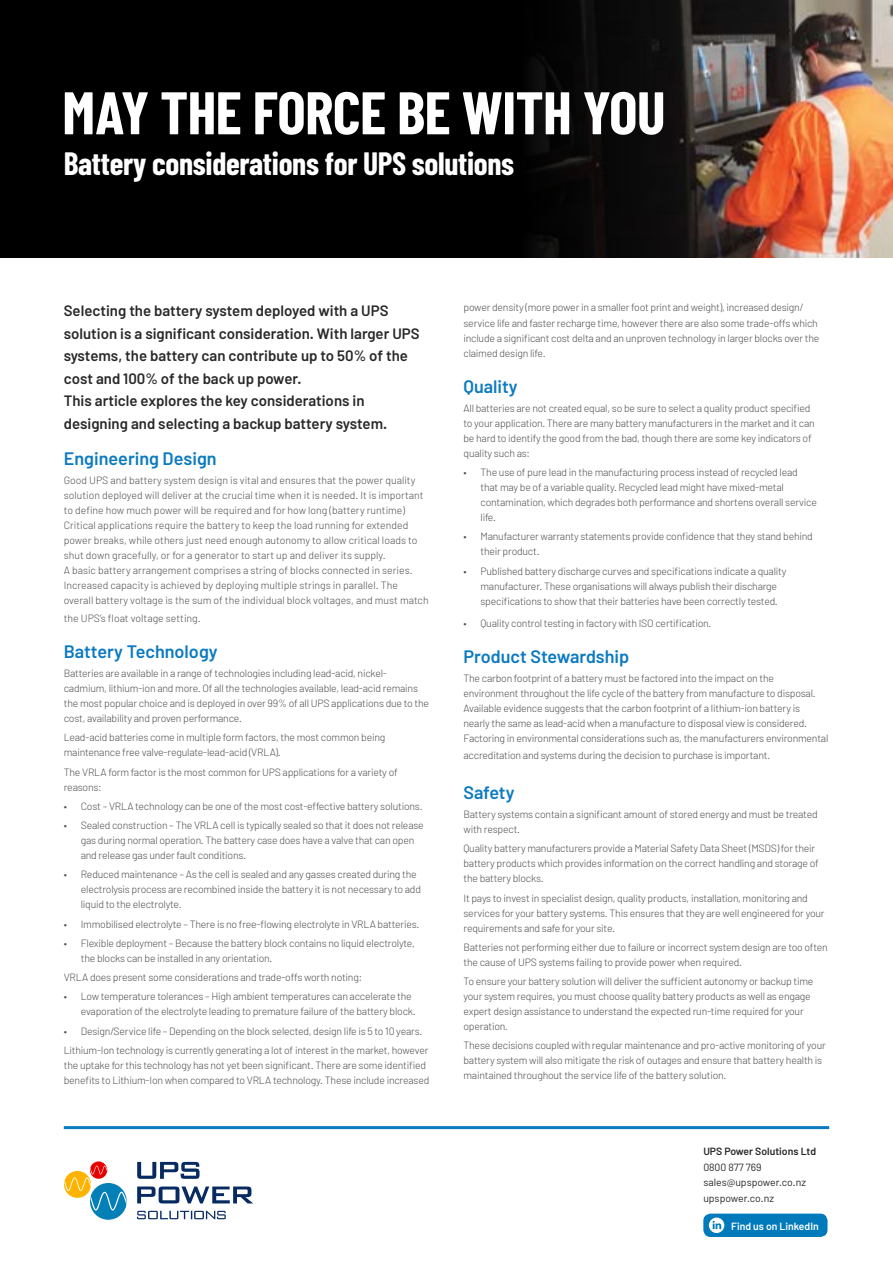
<style>
.page{position:relative;width:893px;height:1263px;background:#fff}
.page>*{position:absolute;margin:0;border:0;box-sizing:border-box;transform-origin:0 0}
.t1{font:700 60px "Barlow Condensed";letter-spacing:-.01em;color:#fff}
.t2{font:700 31.5px "Barlow Condensed";letter-spacing:-.01em;color:#fff}
.t3{font:600 18px "Barlow";color:#0b7ac0}
.t4{font:600 15px/22.5px "Barlow";color:#292829}
.t5{font:300 10.5px/15px "Barlow";letter-spacing:-.02em;color:#4d4d4f}
.t6{font:300 10.5px/15px "Barlow";color:#4d4d4f}
.t7{font:10.5px/15.6px "Barlow";color:#292829}
.t8{font:600 10.5px "Barlow";color:#292829}
.t9{font:600 10.5px "Barlow";color:#fff}
</style>
<div class="page">
<svg style="left:137px;top:1162px;width:116px;height:57px"></svg>
<div style="left:90px;top:1182px;width:37px;height:38px;background:#0580b7;border-radius:50%"></div>
<svg style="left:90px;top:1161px;width:17px;height:18px"></svg>
<svg style="left:64px;top:1165px;width:63px;height:45px"></svg>
<svg style="left:0;top:0;width:893px;height:257px;background:#221813"></svg>
<hr style="left:64px;top:1126px;width:765px;height:3px;background:#0b7ac0">
<div style="left:703px;top:1213px;width:124px;height:24px;background:#007aba;border-radius:7px"></div>
<svg style="left:709px;top:1217px;width:15px;height:16px"></svg>
<svg style="left:713px;top:1221px;width:8px;height:8px"></svg>
<h1 class="t1" style="left:62px;top:75px;width:605px">MAY THE FORCE BE WITH YOU</h1>
<h2 class="t2" style="left:64px;top:144px;width:452px">Battery considerations for UPS solutions</h2>
<p class="t4" style="left:64px;top:299px;width:357px">Selecting the battery system deployed with a UPS solution is a significant consideration. With larger UPS systems, the battery can contribute up to 50% of the cost and 100% of the back up power.<br>This article explores the key considerations in designing and selecting a backup battery system.</p>
<h3 class="t3" style="left:64px;top:447px;width:154px">Engineering Design</h3>
<p class="t6" style="left:64px;top:472px;width:366px">Good UPS and battery system design is vital and ensures that the power quality solution deployed will deliver at the crucial time when it is needed. It is important to define how much power will be required and for how long (battery runtime)<br>Critical applications require the battery to keep the load running for extended power breaks, while others just need enough autonomy to allow critical loads to shut down gracefully, or for a generator to start up and deliver its supply.<br>A basic battery arrangement comprises a string of blocks connected in series.<br>Increased capacity is achieved by deploying multiple strings in parallel. The overall battery voltage is the sum of the individual block voltages, and must match</p>
<p class="t6" style="left:64px;top:610px;width:138px">the UPS’s float voltage setting.</p>
<h3 class="t3" style="left:64px;top:640px;width:155px">Battery Technology</h3>
<p class="t5" style="left:64px;top:665px;width:367px">Batteries are available in a range of technologies including lead-acid, nickel&shy;cadmium, lithium-ion and more. Of all the technologies available, lead-acid remains the most popular choice and is deployed in over 99% of all UPS applications due to the cost, availability and proven performance.</p>
<p class="t5" style="left:64px;top:730px;width:323px">Lead-acid batteries come in multiple form factors, the most common being maintenance free valve-regulate-lead-acid (VRLA).</p>
<p class="t5" style="left:64px;top:764px;width:335px">The VRLA form factor is the most common for UPS applications for a variety of reasons:</p>
<p class="t5" style="left:64px;top:798px;width:360px">• Cost – VRLA technology can be one of the most cost-effective battery solutions.</p>
<p class="t5" style="left:81px;top:817px;width:345px;text-indent:-17px">• Sealed construction – The VRLA cell is typically sealed so that it does not release gas during normal operation. The battery case does have a valve that can open and release gas under fault conditions.</p>
<p class="t5" style="left:81px;top:867px;width:342px;text-indent:-17px">• Reduced maintenance – As the cell is sealed and any gasses created during the electrolysis process are recombined inside the battery it is not necessary to add liquid to the electrolyte.</p>
<p class="t5" style="left:64px;top:916px;width:357px">• Immobilised electrolyte – There is no free-flowing electrolyte in VRLA batteries.</p>
<p class="t5" style="left:81px;top:935px;width:336px;text-indent:-17px">• Flexible deployment – Because the battery block contains no liquid electrolyte, the blocks can be installed in any orientation.</p>
<p class="t5" style="left:64px;top:970px;width:300px">VRLA does present some considerations and trade-offs worth noting:</p>
<p class="t5" style="left:81px;top:989px;width:336px;text-indent:-17px">• Low temperature tolerances – High ambient temperatures can accelerate the evaporation of the electrolyte leading to premature failure of the battery block.</p>
<p class="t5" style="left:64px;top:1021px;width:366px;line-height:19.2px">• Design/Service life – Depending on the block selected, design life is 5 to 10 years.<br>Lithium-Ion technology is currently generating a lot of interest in the market, however</p>
<p class="t5" style="left:64px;top:1057px;width:367px">the uptake for this technology has not yet been significant. There are some identified benefits to Lithium-Ion when compared to VRLA technology. These include increased</p>
<p class="t5" style="left:463px;top:300px;width:357px">power density (more power in a smaller foot print and weight), increased design/ service life and faster recharge time, however there are also some trade-offs which include a significant cost delta and an unproven technology in larger blocks over the claimed design life.</p>
<h3 class="t3" style="left:463px;top:375px;width:56px">Quality</h3>
<p class="t5" style="left:463px;top:400px;width:353px">All batteries are not created equal, so be sure to select a quality product specified to your application. There are many battery manufacturers in the market and it can be hard to identify the good from the bad, though there are some key indicators of quality such as:</p>
<p class="t5" style="left:480px;top:464px;width:338px;text-indent:-17px">• The use of pure lead in the manufacturing process instead of recycled lead that may be of a variable quality. Recycled lead might have mixed-metal contamination, which degrades both performance and shortens overall service life.</p>
<p class="t5" style="left:480px;top:529px;width:334px;text-indent:-17px">• Manufacturer warranty statements provide confidence that they stand behind their product.</p>
<p class="t5" style="left:480px;top:563px;width:307px;text-indent:-17px">• Published battery discharge curves and specifications indicate a quality manufacturer. These organisations will always publish their discharge specifications to show that their batteries have been correctly tested.</p>
<p class="t5" style="left:463px;top:615px;width:249px">• Quality control testing in factory with ISO certification.</p>
<h3 class="t3" style="left:463px;top:645px;width:167px">Product Stewardship</h3>
<p class="t5" style="left:463px;top:670px;width:366px">The carbon footprint of a battery must be factored into the impact on the environment throughout the life cycle of the battery from manufacture to disposal.<br>Available evidence suggests that the carbon footprint of a lithium-ion battery is nearly the same as lead-acid when a manufacture to disposal view is considered.<br>Factoring in environmental considerations such as, the manufacturers environmental</p>
<p class="t5" style="left:463px;top:747px;width:308px">accreditation and systems during the decision to purchase is important.</p>
<h3 class="t3" style="left:463px;top:781px;width:53px">Safety</h3>
<p class="t5" style="left:463px;top:806px;width:356px">Battery systems contain a significant amount of stored energy and must be treated with respect.</p>
<p class="t5" style="left:463px;top:841px;width:357px">Quality battery manufacturers provide a Material Safety Data Sheet (MSDS) for their battery products which provides information on the correct handling and storage of the battery blocks.</p>
<p class="t5" style="left:463px;top:890px;width:363px">It pays to invest in specialist design, quality products, installation, monitoring and services for your battery systems. This ensures that they are well engineered for your requirements and safe for your site.</p>
<p class="t5" style="left:463px;top:939px;width:366px">Batteries not performing either due to failure or incorrect system design are too often the cause of UPS systems failing to provide power when required.</p>
<p class="t5" style="left:463px;top:973px;width:352px">To ensure your battery solution will deliver the sufficient autonomy or backup time your system requires, you must choose quality battery products as well as engage expert design assistance to understand the expected run-time required for your operation.</p>
<p class="t5" style="left:463px;top:1038px;width:364px">These decisions coupled with regular maintenance and pro-active monitoring of your battery system will also mitigate the risk of outages and ensure that battery health is maintained throughout the service life of the battery solution.</p>
<p class="t8" style="left:703px;top:1144px;width:114px">UPS Power Solutions Ltd</p>
<p class="t7" style="left:703px;top:1159px;width:104px">0800 877 769 sales@upspower.co.nz upspower.co.nz</p>
<p class="t9" style="left:731px;top:1219px;width:89px">Find us on LinkedIn</p>
</div>
